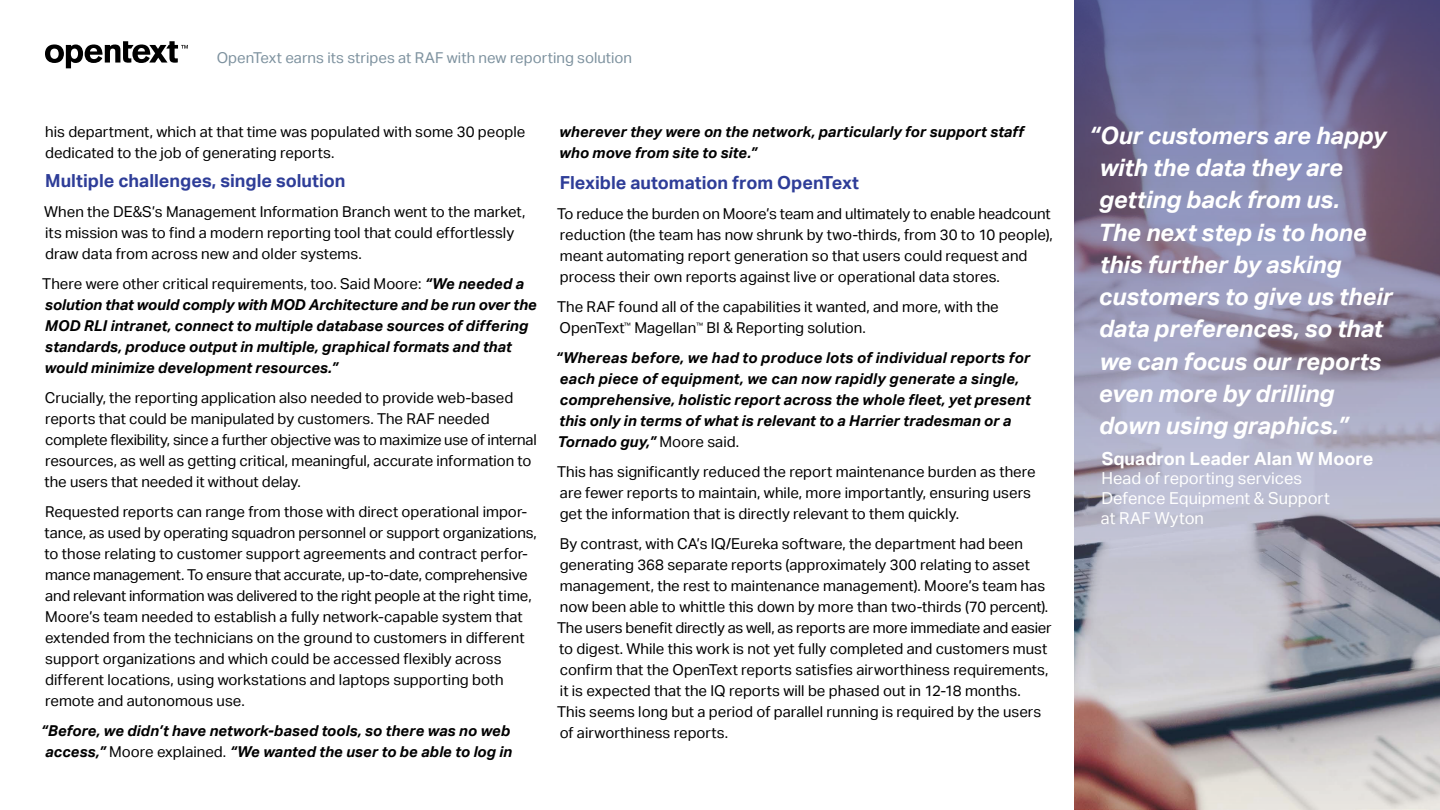
<style>
.page{position:relative;width:1440px;height:810px;background:#fff}
.page>*{position:absolute;margin:0;border:0;box-sizing:border-box;transform-origin:0 0}
.t1{font:italic 700 24px/32.2px "Aktiv Grotesk";letter-spacing:-.005em;color:#fff}
.t2{font:700 18px "Aktiv Grotesk";color:#2e3d98}
.t3{font:700 18px "Aktiv Grotesk";color:#fff}
.t4{font:16.5px/19.8px "Aktiv Grotesk";color:#fff}
.t5{font:15px/21px "Aktiv Grotesk";color:#000}
.t6{font:italic 700 15px/21px "Aktiv Grotesk";color:#000}
.t7{font:15px "Aktiv Grotesk";color:#7e929f}
.s1{font-weight:400;font-style:normal}
</style>
<div class="page">
<svg style="left:45px;top:41px;width:143px;height:27px"></svg>
<svg style="left:1074px;top:0;width:366px;height:810px;background:#9692aa"></svg>
<p class="t7" style="left:217px;top:49px;width:417px">OpenText earns its stripes at RAF with new reporting solution</p>
<p class="t5" style="left:45px;top:122px;width:482px">his department, which at that time was populated with some 30 people dedicated to the job of generating reports.</p>
<p class="t2" style="left:45px;top:170px;width:302px">Multiple challenges, single solution</p>
<p class="t5" style="left:44px;top:201px;width:483px">When the DE&amp;S’s Management Information Branch went to the market, its mission was to find a modern reporting tool that could effortlessly draw data from across new and older systems.</p>
<p class="t6" style="left:42px;top:273px;width:496px"><span class="s1">There were other critical requirements, too. Said Moore:</span> “We needed a solution that would comply with MOD Architecture and be run over the MOD RLI intranet, connect to multiple database sources of differing standards, produce output in multiple, graphical formats and that would minimize development resources.”</p>
<p class="t5" style="left:45px;top:387px;width:494px">Crucially, the reporting application also needed to provide web-based reports that could be manipulated by customers. The RAF needed complete flexibility, since a further objective was to maximize use of internal resources, as well as getting critical, meaningful, accurate information to the users that needed it without delay.</p>
<p class="t5" style="left:45px;top:501px;width:494px">Requested reports can range from those with direct operational impor&shy;tance, as used by operating squadron personnel or support organizations, to those relating to customer support agreements and contract perfor&shy;mance management. To ensure that accurate, up-to-date, comprehensive and relevant information was delivered to the right people at the right time, Moore’s team needed to establish a fully network-capable system that extended from the technicians on the ground to customers in different support organizations and which could be accessed flexibly across different locations, using workstations and laptops supporting both remote and autonomous use.</p>
<p class="t6" style="left:41px;top:720px;width:473px">“Before, we didn’t have network-based tools, so there was no web access,” <span class="s1">Moore explained.</span> “We wanted the user to be able to log in</p>
<p class="t6" style="left:559px;top:122px;width:466px">wherever they were on the network, particularly for support staff who move from site to site.”</p>
<p class="t2" style="left:560px;top:172px;width:301px">Flexible automation from OpenText</p>
<p class="t5" style="left:557px;top:203px;width:497px">To reduce the burden on Moore’s team and ultimately to enable headcount reduction (the team has now shrunk by two-thirds, from 30 to 10 people), meant automating report generation so that users could request and process their own reports against live or operational data stores.</p>
<p class="t5" style="left:557px;top:296px;width:443px">The RAF found all of the capabilities it wanted, and more, with the<br>OpenText<sup>™</sup> Magellan<sup>™</sup> BI &amp; Reporting solution.</p>
<p class="t6" style="left:556px;top:347px;width:476px">“Whereas before, we had to produce lots of individual reports for each piece of equipment, we can now rapidly generate a single, comprehensive, holistic report across the whole fleet, yet present this only in terms of what is relevant to a Harrier tradesman or a Tornado guy,” <span class="s1">Moore said.</span></p>
<p class="t5" style="left:557px;top:461px;width:480px">This has significantly reduced the report maintenance burden as there are fewer reports to maintain, while, more importantly, ensuring users get the information that is directly relevant to them quickly.</p>
<p class="t5" style="left:557px;top:533px;width:496px">By contrast, with CA’s IQ/Eureka software, the department had been generating 368 separate reports (approximately 300 relating to asset management, the rest to maintenance management). Moore’s team has now been able to whittle this down by more than two-thirds (70 percent).<br>The users benefit directly as well, as reports are more immediate and easier to digest. While this work is not yet fully completed and customers must confirm that the OpenText reports satisfies airworthiness requirements, it is expected that the IQ reports will be phased out in 12-18 months.<br>This seems long but a period of parallel running is required by the users of airworthiness reports.</p>
<h1 class="t1" style="left:1098px;top:119px;width:296px;text-indent:-9px">“Our customers are happy with the data they are getting back from us.<br>The next step is to hone this further by asking customers to give us their data preferences, so that we can focus our reports even more by drilling down using graphics.”</h1>
<p class="t3" style="left:1102px;top:448px;width:273px">Squadron Leader Alan W Moore</p>
<p class="t4" style="left:1101px;top:469px;width:230px">Head of reporting services<br>Defence Equipment &amp; Support at RAF Wyton</p>
</div>
